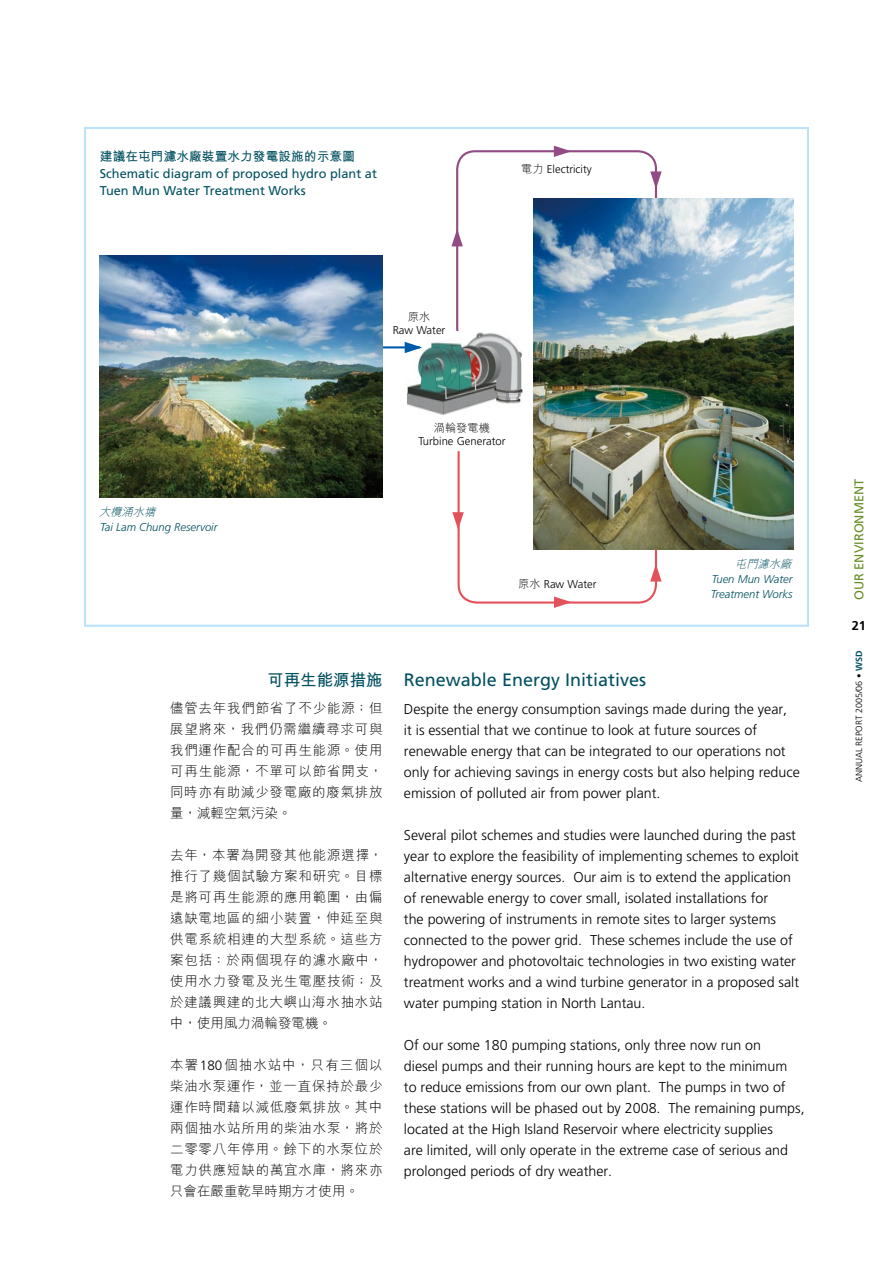
<style>
.page{position:relative;width:893px;height:1263px;background:#fff}
.page>*{position:absolute;margin:0;border:0;box-sizing:border-box;transform-origin:0 0}
.t1{font:18px "Frutiger";color:#005060}
.t2{font:700 16.5px "M Hei HK";color:#005060}
.t3{font:300 14.25px/21px "Frutiger";color:#000}
.t4{font:300 13.5px/21px "M Hei HK";letter-spacing:.06em;color:#000;text-align:justify}
.t5{font:12.75px/16.5px "Frutiger";color:#005060}
.t6{font:700 12.75px "M Hei HK";color:#005060}
.t7{font:12.75px "Frutiger";color:#668e25}
.t8{font:700 12.75px "Frutiger";color:#000}
.t9{font:300 11.25px "Frutiger";color:#000}
.t10{font:italic 300 11.25px/14.9px "Frutiger";color:#005060}
.t11{font:italic 300 11.25px "M Hei HK";color:#005060}
.t12{font:300 11.25px "M Hei HK";color:#000}
.t13{font:300 9px "Frutiger";color:#000}
.s1{font-family:"M Hei HK"}
.s2{font-family:"Frutiger"}
.s3{font-weight:700}
.s4{font-weight:700;color:#005060}
</style>
<div class="page">
<div style="left:84px;top:127px;width:725px;height:500px;border:2px solid #bae3f9"></div>
<div style="left:456px;top:150px;width:201px;height:197px;border:2px solid #924b85;border-radius:18px"></div>
<div style="left:458px;top:377px;width:199px;height:227px;border:2px solid #e3515a;border-radius:18px"></div>
<svg style="left:451px;top:229px;width:12px;height:17px"></svg>
<svg style="left:554px;top:146px;width:17px;height:11px"></svg>
<svg style="left:554px;top:596px;width:18px;height:12px"></svg>
<svg style="left:452px;top:512px;width:12px;height:18px"></svg>
<svg style="left:650px;top:171px;width:12px;height:18px"></svg>
<svg style="left:650px;top:564px;width:12px;height:17px"></svg>
<div style="left:518px;top:341px;width:88px;height:45px;background:#fff"></div>
<img style="left:407px;top:331px;width:116px;height:85px">
<img style="left:534px;top:199px;width:259px;height:350px">
<hr style="left:325px;top:346px;width:95px;height:2px;background:#005bac">
<img style="left:100px;top:256px;width:283px;height:241px">
<svg style="left:405px;top:342px;width:17px;height:11px"></svg>
<div style="left:404px;top:416px;width:122px;height:35px;background:#fff"></div>
<p class="t6" style="left:100px;top:147px;width:256px">建議在屯門濾水廠裝置水力發電設施的示意圖</p>
<p class="t5" style="left:100px;top:165px;width:279px">Schematic diagram of proposed hydro plant at<br>Tuen Mun Water Treatment Works</p>
<p class="t9" style="left:521px;top:162px;width:72px"><span class="s1">電力</span> Electricity</p>
<p class="t12" style="left:408px;top:309px;width:24px">原水</p>
<p class="t9" style="left:393px;top:324px;width:54px">Raw Water</p>
<p class="t11" style="left:99px;top:504px;width:62px">大欖涌水塘</p>
<p class="t10" style="left:100px;top:520px;width:119px">Tai Lam Chung Reservoir</p>
<p class="t12" style="left:434px;top:420px;width:58px">渦輪發電機</p>
<p class="t9" style="left:418px;top:435px;width:89px">Turbine Generator</p>
<p class="t9" style="left:518px;top:578px;width:80px"><span class="s1">原水</span> Raw Water</p>
<p class="t11" style="left:735px;top:556px;width:62px">屯門濾水廠</p>
<p class="t10" style="left:711px;top:572px;width:83px">Tuen Mun Water<br>Treatment Works</p>
<p class="t2" style="left:267px;top:667px;width:117px">可再生能源措施</p>
<p class="t4" style="left:170px;top:697px;width:214px">儘管去年我們節省了不少能源；但展望將來，我們仍需繼續尋求可與我們運作配合的可再生能源。使用可再生能源，不單可以節省開支，同時亦有助減少發電廠的廢氣排放量，減輕空氣污染。</p>
<p class="t4" style="left:170px;top:844px;width:214px">去年，本署為開發其他能源選擇，推行了幾個試驗方案和研究。目標是將可再生能源的應用範圍，由偏遠缺電地區的細小裝置，伸延至與供電系統相連的大型系統。這些方案包括：於兩個現存的濾水廠中，使用水力發電及光生電壓技術；及於建議興建的北大嶼山海水抽水站中，使用風力渦輪發電機。</p>
<p class="t4" style="left:170px;top:1054px;width:214px">本署<span class="s2">180</span>個抽水站中，只有三個以柴油水泵運作，並一直保持於最少運作時間藉以減低廢氣排放。其中兩個抽水站所用的柴油水泵，將於二零零八年停用。餘下的水泵位於電力供應短缺的萬宜水庫，將來亦只會在嚴重乾旱時期方才使用。</p>
<p class="t1" style="left:404px;top:669px;width:244px">Renewable E nergy I nitiatives</p>
<p class="t3" style="left:404px;top:698px;width:397px">Despite the energy consumption savings made during the year,<br>it is essential that we continue to look at future sources of renewable energy that can be integrated to our operations not only for achieving savings in energy costs but also helping reduce emission of polluted air from power plant.</p>
<p class="t3" style="left:404px;top:824px;width:397px">Several pilot schemes and studies were launched during the past year to explore the feasibility of implementing schemes to exploit alternative energy sources. Our aim is to extend the application of renewable energy to cover small, isolated installations for<br>the powering of instruments in remote sites to larger systems connected to the power grid. These schemes include the use of hydropower and photovoltaic technologies in two existing water treatment works and a wind turbine generator in a proposed salt water pumping station in North Lantau.</p>
<p class="t3" style="left:404px;top:1034px;width:402px">Of our some 180 pumping stations, only three now run on<br>diesel pumps and their running hours are kept to the minimum<br>to reduce emissions from our own plant. The pumps in two of these stations will be phased out by 2008. The remaining pumps, located at the High Island Reservoir where electricity supplies<br>are limited, will only operate in the extreme case of serious and prolonged periods of dry weather.</p>
<p class="t7" style="left:851px;top:600px;width:123px;rotate:-90deg">OUR ENVIRONMENT</p>
<p class="t8" style="left:852px;top:618px;width:16px">21</p>
<p class="t13" style="left:854px;top:782px;width:133px;rotate:-90deg">ANNUAL REPORT 2005/06 <span class="s3">•</span> <span class="s4">WSD</span></p>
</div>
